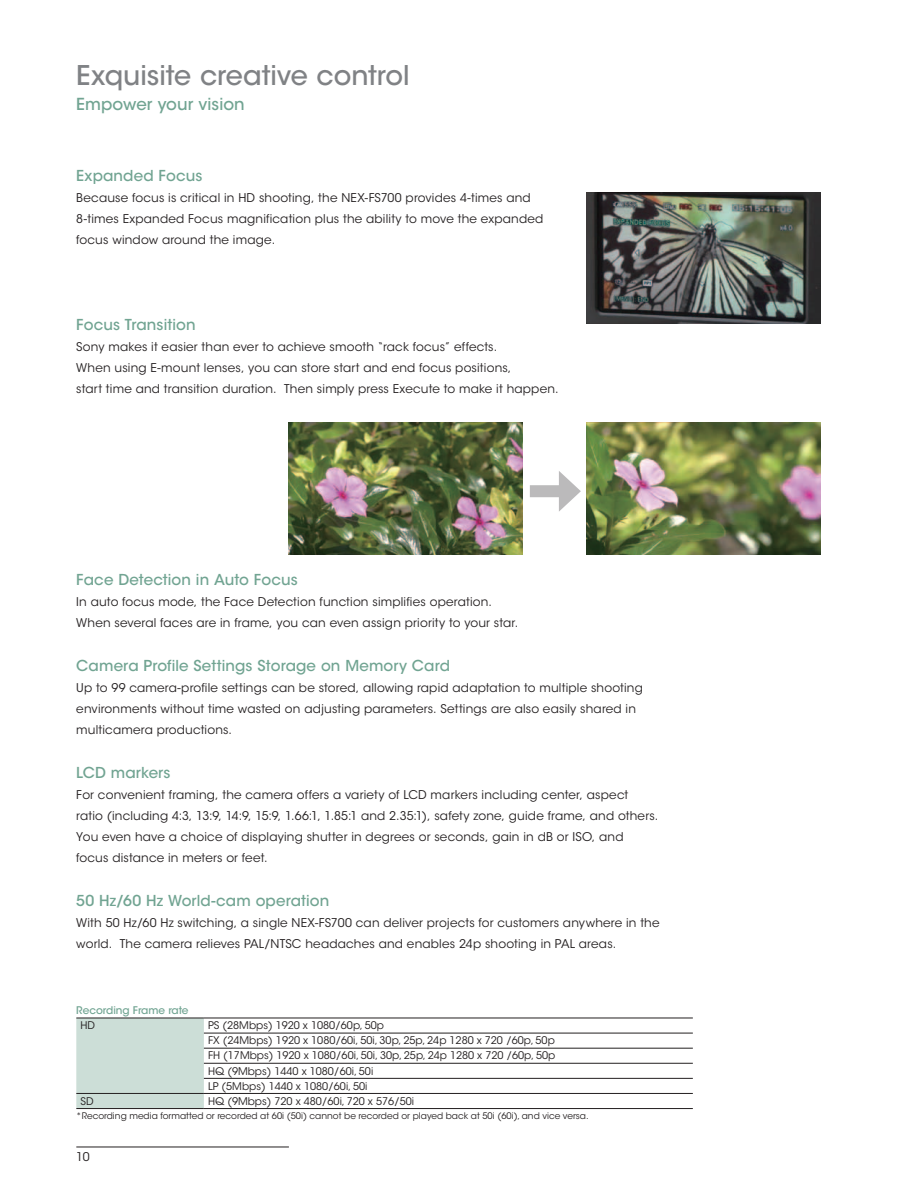
<style>
.page{position:relative;width:918px;height:1188px;background:#fff}
.page>*{position:absolute;margin:0;border:0;box-sizing:border-box;transform-origin:0 0}
.t1{font:500 27px "ITC Avant Garde Std";letter-spacing:-.005em;color:#808285}
.t2{font:500 16.5px "ITC Avant Garde Std";letter-spacing:.005em;color:#71a492}
.t3{font:500 15px "ITC Avant Garde Std";letter-spacing:.01em;color:#71a492}
.t4{font:12px/21px "ITC Avant Garde Std";letter-spacing:.015em;color:#231f20}
.t5{font:10.5px/15.1px "ITC Avant Garde Std";color:#231f20}
.t6{font:500 10.5px "ITC Avant Garde Std";color:#71a492}
.t7{font:9px "ITC Avant Garde Std";color:#231f20}
</style>
<div class="page">
<hr style="left:76px;top:1147px;width:213px;height:1px;background:#231f20">
<img style="left:289px;top:423px;width:234px;height:131px">
<img style="left:587px;top:423px;width:233px;height:131px">
<img style="left:587px;top:192px;width:233px;height:132px">
<div style="left:530px;top:485px;width:38px;height:12px;background:#bbbabb"></div>
<svg style="left:559px;top:471px;width:22px;height:41px"></svg>
<div style="left:76px;top:1019px;width:128px;height:89px;background:#ccded7"></div>
<hr style="left:204px;top:1033px;width:489px;height:1px;background:#231f20">
<hr style="left:204px;top:1048px;width:489px;height:1px;background:#231f20">
<hr style="left:204px;top:1063px;width:489px;height:1px;background:#231f20">
<hr style="left:204px;top:1078px;width:489px;height:1px;background:#231f20">
<hr style="left:76px;top:1093px;width:128px;height:1px;background:#231f20">
<hr style="left:204px;top:1093px;width:489px;height:1px;background:#231f20">
<hr style="left:76px;top:1018px;width:128px;height:1px;background:#231f20">
<hr style="left:204px;top:1018px;width:489px;height:1px;background:#231f20">
<hr style="left:76px;top:1108px;width:128px;height:1px;background:#231f20">
<hr style="left:204px;top:1108px;width:489px;height:1px;background:#231f20">
<h1 class="t1" style="left:76px;top:58px;width:335px">Exquisite creative control</h1>
<h2 class="t2" style="left:76px;top:94px;width:170px">Empower your vision</h2>
<p class="t3" style="left:76px;top:167px;width:128px">Expanded Focus</p>
<p class="t4" style="left:76px;top:188px;width:469px">Because focus is critical in HD shooting, the NEX-FS700 provides 4-times and<br>8-times Expanded Focus magnification plus the ability to move the expanded focus window around the image.</p>
<p class="t3" style="left:76px;top:316px;width:121px">Focus Transition</p>
<p class="t4" style="left:76px;top:337px;width:484px">Sony makes it easier than ever to achieve smooth “rack focus” effects.<br>When using E-mount lenses, you can store start and end focus positions,<br>start time and transition duration. Then simply press Execute to make it happen.</p>
<p class="t3" style="left:76px;top:570px;width:223px">Face Detection in Auto Focus</p>
<p class="t4" style="left:76px;top:591px;width:443px">In auto focus mode, the Face Detection function simplifies operation.<br>When several faces are in frame, you can even assign priority to your star.</p>
<p class="t3" style="left:76px;top:656px;width:375px">Camera Profile Settings Storage on Memory Card</p>
<p class="t4" style="left:76px;top:677px;width:568px">Up to 99 camera-profile settings can be stored, allowing rapid adaptation to multiple shooting environments without time wasted on adjusting parameters. Settings are also easily shared in multicamera productions.</p>
<p class="t3" style="left:76px;top:763px;width:96px">LCD markers</p>
<p class="t4" style="left:76px;top:784px;width:583px">For convenient framing, the camera offers a variety of LCD markers including center, aspect<br>ratio (including 4:3, 13:9, 14:9, 15:9, 1.66:1, 1.85:1 and 2.35:1), safety zone, guide frame, and others.<br>You even have a choice of displaying shutter in degrees or seconds, gain in dB or ISO, and focus distance in meters or feet.</p>
<p class="t3" style="left:76px;top:891px;width:255px">50 Hz/60 Hz World-cam operation</p>
<p class="t4" style="left:76px;top:912px;width:585px">With 50 Hz/60 Hz switching, a single NEX-FS700 can deliver projects for customers anywhere in the world. The camera relieves PAL/NTSC headaches and enables 24p shooting in PAL areas.</p>
<p class="t6" style="left:76px;top:1004px;width:114px">Recording Frame rate</p>
<p class="t5" style="left:81px;top:1018px;width:16px">HD</p>
<p class="t5" style="left:208px;top:1018px;width:349px">PS (28Mbps) 1920 x 1080/60p, 50p<br>FX (24Mbps) 1920 x 1080/60i, 50i, 30p, 25p, 24p 1280 x 720 /60p, 50p FH (17Mbps) 1920 x 1080/60i, 50i, 30p, 25p, 24p 1280 x 720 /60p, 50p HQ (9Mbps) 1440 x 1080/60i, 50i<br>LP (5Mbps) 1440 x 1080/60i, 50i</p>
<p class="t5" style="left:81px;top:1093px;width:15px">SD</p>
<p class="t5" style="left:208px;top:1093px;width:208px">HQ (9Mbps) 720 x 480/60i, 720 x 576/50i</p>
<p class="t7" style="left:76px;top:1110px;width:514px">*Recording media formatted or recorded at 60i (50i) cannot be recorded or played back at 50i (60i), and vice versa.</p>
<p class="t4" style="left:76px;top:1146px;width:15px">10</p>
</div>
